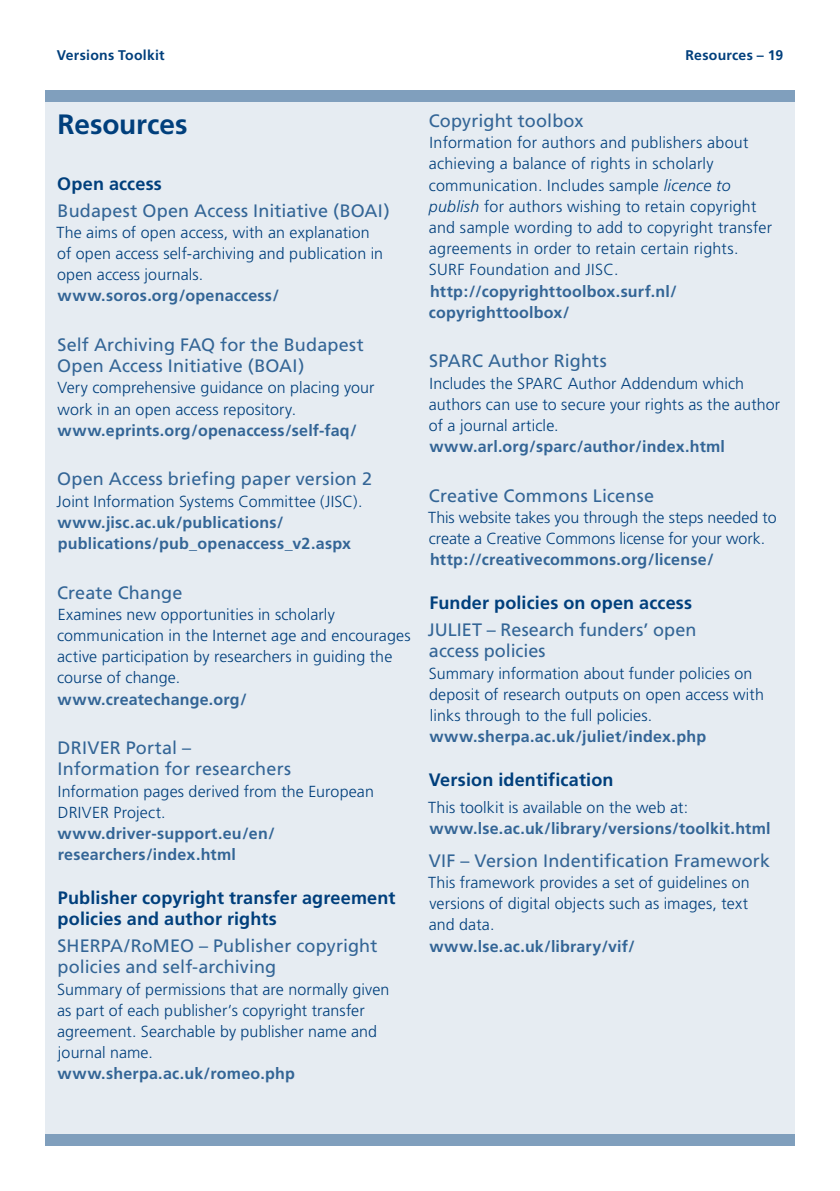
<style>
.page{position:relative;width:840px;height:1191px;background:#fff}
.page>*{position:absolute;margin:0;border:0;box-sizing:border-box;transform-origin:0 0}
.t1{font:700 28px "Frutiger";letter-spacing:-.005em;color:#003f7c}
.t2{font:18px/21.2px "Frutiger";letter-spacing:.005em;color:#336596}
.t3{font:700 18px/21.2px "Frutiger";letter-spacing:.01em;color:#003f7c}
.t4{font:300 16px/21.2px "Frutiger";letter-spacing:.01em;color:#003f7c}
.t5{font:700 16px/21.2px "Frutiger";letter-spacing:.015em;color:#336596}
.t6{font:700 14px "Frutiger";letter-spacing:.02em;color:#003f7c}
.s1{font-style:italic}
</style>
<div class="page">
<div style="left:45px;top:102px;width:749px;height:1043px;background:#e6ecf2"></div>
<div style="left:45px;top:1134px;width:749px;height:11px;background:#809fbd"></div>
<div style="left:45px;top:91px;width:749px;height:11px;background:#809fbd"></div>
<p class="t6" style="left:57px;top:47px;width:109px">Versions Toolkit</p>
<p class="t6" style="left:685px;top:47px;width:99px">Resources – 1 9</p>
<h1 class="t1" style="left:57px;top:108px;width:131px">Resources</h1>
<p class="t3" style="left:57px;top:173px;width:106px">Open access</p>
<p class="t2" style="left:58px;top:200px;width:333px">Budapest Open Access Initiative (BOAI)</p>
<p class="t4" style="left:56px;top:222px;width:328px">The aims of open access, with an explanation of open access self-archiving and publication in open access journals.</p>
<p class="t5" style="left:58px;top:285px;width:223px">www.soros.org/openaccess/</p>
<p class="t2" style="left:57px;top:334px;width:308px">Self Archiving FAQ for the Budapest<br>Open Access Initiative (BOAI)</p>
<p class="t4" style="left:57px;top:377px;width:318px">Very comprehensive guidance on placing your work in an open access repository.</p>
<p class="t5" style="left:58px;top:420px;width:300px">www.eprints.org/openaccess/self-faq/</p>
<p class="t2" style="left:57px;top:468px;width:316px">Open Access briefing paper version 2</p>
<p class="t4" style="left:57px;top:490px;width:307px">Joint Information Systems Committee (JISC).</p>
<p class="t5" style="left:58px;top:511px;width:295px">www.jisc.ac.uk/publications/ publications/pub_openaccess_v2.aspx</p>
<p class="t2" style="left:57px;top:582px;width:127px">Create Change</p>
<p class="t4" style="left:57px;top:604px;width:355px">Examines new opportunities in scholarly communication in the Internet age and encourages active participation by researchers in guiding the course of change.</p>
<p class="t5" style="left:58px;top:688px;width:190px">www.createchange.org/</p>
<p class="t2" style="left:57px;top:737px;width:235px">DRIVER Portal –<br>Information for researchers</p>
<p class="t4" style="left:58px;top:780px;width:317px">Information pages derived from the European<br>DRIVER Project.</p>
<p class="t5" style="left:58px;top:823px;width:219px">www.driver-support.eu/en/ researchers/index.html</p>
<p class="t3" style="left:58px;top:887px;width:339px">Publisher copyright transfer agreement policies and author rights</p>
<p class="t2" style="left:57px;top:935px;width:321px">SHERPA/RoMEO – Publisher copyright policies and self-archiving</p>
<p class="t4" style="left:57px;top:978px;width:333px">Summary of permissions that are normally given as part of each publisher’s copyright transfer agreement. Searchable by publisher name and journal name.</p>
<p class="t5" style="left:58px;top:1063px;width:239px">www.sherpa.ac.uk/romeo.php</p>
<p class="t2" style="left:428px;top:110px;width:156px">Copyright toolbox</p>
<p class="t4" style="left:428px;top:132px;width:344px">Information for authors and publishers about achieving a balance of rights in scholarly communication. Includes sample <span class="s1">licence to publish</span> for authors wishing to retain copyright and sample wording to add to copyright transfer agreements in order to retain certain rights.<br>SURF Foundation and JISC.</p>
<p class="t5" style="left:428px;top:280px;width:249px">http://copyrighttoolbox.surf.nl/ copyrighttoolbox/</p>
<p class="t2" style="left:429px;top:350px;width:179px">SPARC Author Rights</p>
<p class="t4" style="left:428px;top:373px;width:352px">Includes the SPARC Author Addendum which authors can use to secure your rights as the author of a journal article.</p>
<p class="t5" style="left:429px;top:436px;width:297px">www.arl.org/sparc/author/index.html</p>
<p class="t2" style="left:428px;top:485px;width:226px">Creative Commons License</p>
<p class="t4" style="left:428px;top:507px;width:350px">This website takes you through the steps needed to create a Creative Commons license for your work.</p>
<p class="t5" style="left:430px;top:549px;width:285px">http://creativecommons.org/license/</p>
<p class="t3" style="left:429px;top:592px;width:264px">Funder policies on open access</p>
<p class="t2" style="left:427px;top:619px;width:270px">JULIET – Research funders’ open access policies</p>
<p class="t4" style="left:428px;top:662px;width:336px">Summary information about funder policies on deposit of research outputs on open access with links through to the full policies.</p>
<p class="t5" style="left:429px;top:726px;width:278px">www.sherpa.ac.uk/juliet/index.php</p>
<p class="t3" style="left:428px;top:769px;width:186px">Version identification</p>
<p class="t4" style="left:428px;top:797px;width:261px">This toolkit is available on the web at:</p>
<p class="t5" style="left:429px;top:818px;width:342px">www.lse.ac.uk/library/versions/toolkit.html</p>
<p class="t2" style="left:428px;top:850px;width:342px">VIF – Version Indentification Framework</p>
<p class="t4" style="left:428px;top:872px;width:323px;text-align:justify">This framework provides a set of guidelines on versions of digital objects such as images, text and data.</p>
<p class="t5" style="left:429px;top:935px;width:207px">www.lse.ac.uk/library/vif/</p>
</div>
